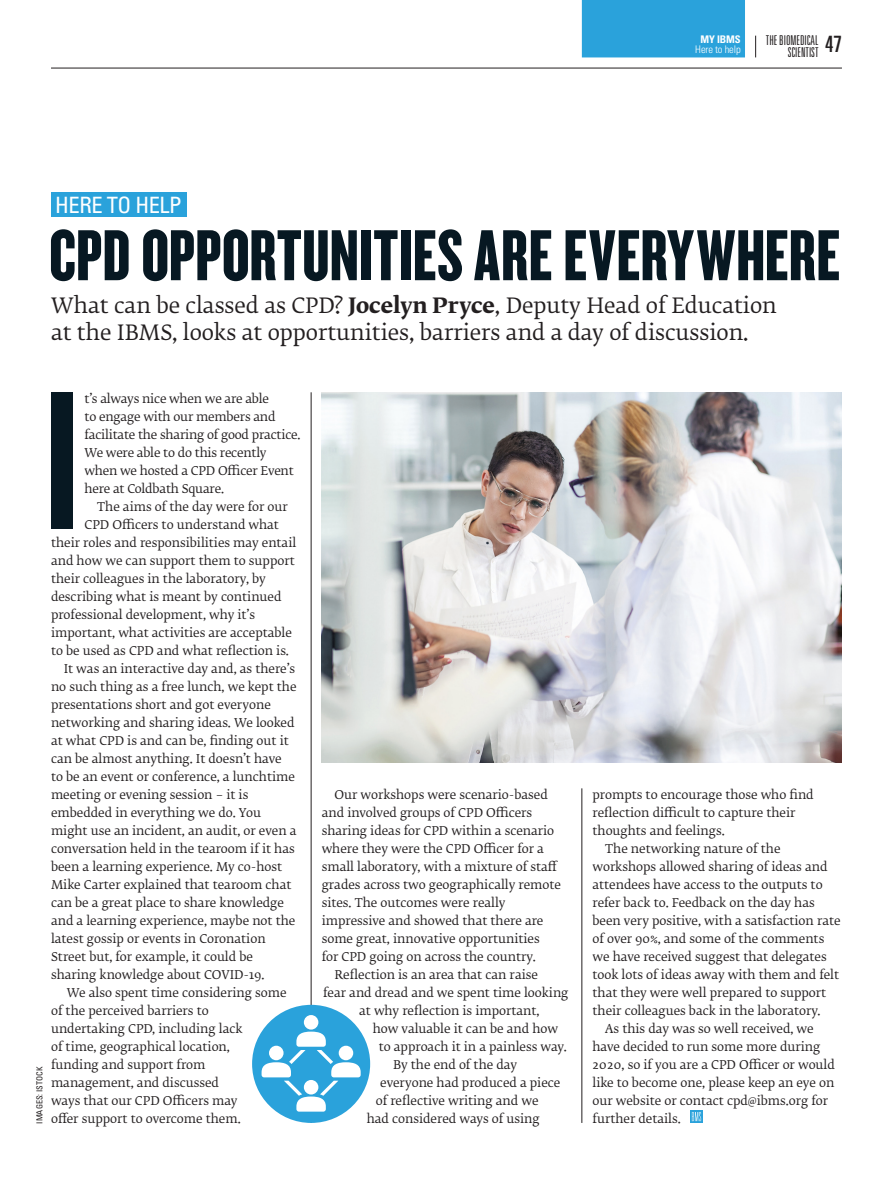
<style>
.page{position:relative;width:893px;height:1191px;background:#fff}
.page>*{position:absolute;margin:0;border:0;box-sizing:border-box;transform-origin:0 0}
.BS_First_Para_Drop_C{font:204.15px "Knockout HTF48 Featherweight";color:#071822}
.BS_Feature_Headline{font:75px "Knockout HTF68 Full Featherwt";letter-spacing:.005em;color:#071822}
.t1{font:condensed 22.5px "Univers";letter-spacing:-.02em;color:#fff}
.t2{font:ultra-condensed 22.5px "Univers";color:#231f20}
.BS_Standfirst{font:21px/27px "Fedra Serif B Std";color:#231f20}
.t3{font:300 ultra-condensed 13.5px/12px "Univers";color:#231f20;text-align:right}
.BS_Body_Copy_Indente{font:12px/18px "Fedra Serif B Std";color:#231f20}
.BS_First_Para_Drop_C-2{font:12px/18px "Fedra Serif B Std";letter-spacing:-.015em;color:#231f20}
.R__Master__Tab_Body{font:300 condensed 10.5px/9.9px "Univers";letter-spacing:-.01em;color:#fff;text-align:center}
.BS_Picture_Credit{font:condensed 8.25px "Univers";color:#231f20}
.s1{font-weight:700}
</style>
<div class="page">
<svg style="left:755px;top:36px;width:1px;height:21px"></svg>
<hr style="left:51px;top:68px;width:791px;height:1px;background:#231f20">
<div style="left:582px;top:0;width:163px;height:57px;background:#2aa2db"></div>
<img style="left:322px;top:392px;width:520px;height:371px">
<div style="left:51px;top:192px;width:135px;height:25px;background:#2aa2db"></div>
<svg style="left:690px;top:1110px;width:13px;height:13px"></svg>
<hr style="left:582px;top:788px;width:1px;height:335px;background:#231f20">
<hr style="left:311px;top:392px;width:1px;height:731px;background:#231f20">
<div style="left:252px;top:1004px;width:118px;height:119px;background:#2aa2db;border-radius:50%"></div>
<div style="left:304px;top:1015px;width:14px;height:14px;background:#fff;border-radius:50%"></div>
<svg style="left:262px;top:1031px;width:99px;height:80px"></svg>
<p class="R__Master__Tab_Body" style="left:695px;top:35px;width:47px"><span class="s1">MY IBMS<br></span>Here to help</p>
<p class="t3" style="left:766px;top:34px;width:54px">THE BIOMEDICAL<br>SCIENTIST</p>
<h3 class="t2" style="left:825px;top:31px;width:18px">47</h3>
<p class="t1" style="left:55px;top:190px;width:128px">HERE TO HELP</p>
<p class="BS_Feature_Headline" style="left:49px;top:217px;width:792px">CPD OPPORTUNITIES ARE EVERYWHERE</p>
<p class="BS_Standfirst" style="left:51px;top:293px;width:727px">What can be classed as CPD? <span class="s1">Jocelyn Pryce</span>, Deputy Head of Education at the IBMS, looks at opportunities, barriers and a day of discussion.</p>
<p class="BS_Picture_Credit" style="left:34px;top:1123px;width:58px;rotate:-90deg">IMAGES: ISTOCK</p>
<p class="BS_First_Para_Drop_C" style="left:43px;top:358px;width:38px">I</p>
<p class="BS_First_Para_Drop_C-2" style="left:85px;top:390px;width:217px">t’s always nice when we are able<br>to engage with our members and facilitate the sharing of good practice.<br>We were able to do this recently when we hosted a CPD Officer Event here at Coldbath Square.</p>
<p class="BS_Body_Copy_Indente" style="left:97px;top:498px;width:192px">The aims of the day were for our</p>
<p class="BS_Body_Copy_Indente" style="left:85px;top:516px;width:196px">CPD Officers to understand what</p>
<p class="BS_Body_Copy_Indente" style="left:51px;top:534px;width:247px">their roles and responsibilities may entail</p>
<p class="BS_Body_Copy_Indente" style="left:51px;top:552px;width:245px">and how we can support them to support</p>
<p class="BS_Body_Copy_Indente" style="left:51px;top:570px;width:216px">their colleagues in the laboratory, by</p>
<p class="BS_Body_Copy_Indente" style="left:51px;top:588px;width:232px">describing what is meant by continued</p>
<p class="BS_Body_Copy_Indente" style="left:51px;top:606px;width:205px">professional development, why it’s</p>
<p class="BS_Body_Copy_Indente" style="left:51px;top:624px;width:242px">important, what activities are acceptable</p>
<p class="BS_Body_Copy_Indente" style="left:51px;top:642px;width:239px">to be used as CPD and what reflection is.</p>
<p class="BS_Body_Copy_Indente" style="left:51px;top:660px;width:247px;text-indent:13px">It was an interactive day and, as there’s no such thing as a free lunch, we kept the presentations short and got everyone networking and sharing ideas. We looked at what CPD is and can be, finding out it can be almost anything. It doesn’t have to be an event or conference, a lunchtime meeting or evening session – it is embedded in everything we do. You might use an incident, an audit, or even a conversation held in the tearoom if it has been a learning experience. My co-host Mike Carter explained that tearoom chat can be a great place to share knowledge and a learning experience, maybe not the latest gossip or events in Coronation Street but, for example, it could be sharing knowledge about COVID-19.</p>
<p class="BS_Body_Copy_Indente" style="left:51px;top:984px;width:237px;text-indent:16px">We also spent time considering some of the perceived barriers to<br>undertaking CPD, including lack<br>of time, geographical location,<br>funding and support from management, and discussed<br>ways that our CPD Officers may<br>offer support to overcome them.</p>
<p class="BS_Body_Copy_Indente" style="left:322px;top:786px;width:241px;text-indent:13px">Our workshops were scenario-based and involved groups of CPD Officers sharing ideas for CPD within a scenario where they were the CPD Officer for a small laboratory, with a mixture of staff grades across two geographically remote sites. The outcomes were really impressive and showed that there are some great, innovative opportunities<br>for CPD going on across the country.</p>
<p class="BS_Body_Copy_Indente" style="left:334px;top:966px;width:205px">Reflection is an area that can raise</p>
<p class="BS_Body_Copy_Indente" style="left:323px;top:984px;width:247px">fear and dread and we spent time looking</p>
<p class="BS_Body_Copy_Indente" style="left:359px;top:1002px;width:182px">at why reflection is important,</p>
<p class="BS_Body_Copy_Indente" style="left:373px;top:1020px;width:187px">how valuable it can be and how</p>
<p class="BS_Body_Copy_Indente" style="left:379px;top:1038px;width:189px">to approach it in a painless way.</p>
<p class="BS_Body_Copy_Indente" style="left:393px;top:1056px;width:125px">By the end of the day</p>
<p class="BS_Body_Copy_Indente" style="left:380px;top:1074px;width:182px">everyone had produced a piece</p>
<p class="BS_Body_Copy_Indente" style="left:376px;top:1092px;width:164px">of reflective writing and we</p>
<p class="BS_Body_Copy_Indente" style="left:367px;top:1110px;width:175px">had considered ways of using</p>
<p class="BS_Body_Copy_Indente" style="left:592px;top:786px;width:223px">prompts to encourage those who find reflection difficult to capture their thoughts and feelings.</p>
<p class="BS_Body_Copy_Indente" style="left:592px;top:840px;width:250px;text-indent:13px">The networking nature of the workshops allowed sharing of ideas and attendees have access to the outputs to refer back to. Feedback on the day has been very positive, with a satisfaction rate of over 90%, and some of the comments we have received suggest that delegates took lots of ideas away with them and felt that they were well prepared to support their colleagues back in the laboratory.</p>
<p class="BS_Body_Copy_Indente" style="left:592px;top:1020px;width:244px;text-indent:13px">As this day was so well received, we have decided to run some more during 2020, so if you are a CPD Officer or would like to become one, please keep an eye on our website or contact cpd@ibms.org for further details.</p>
</div>
